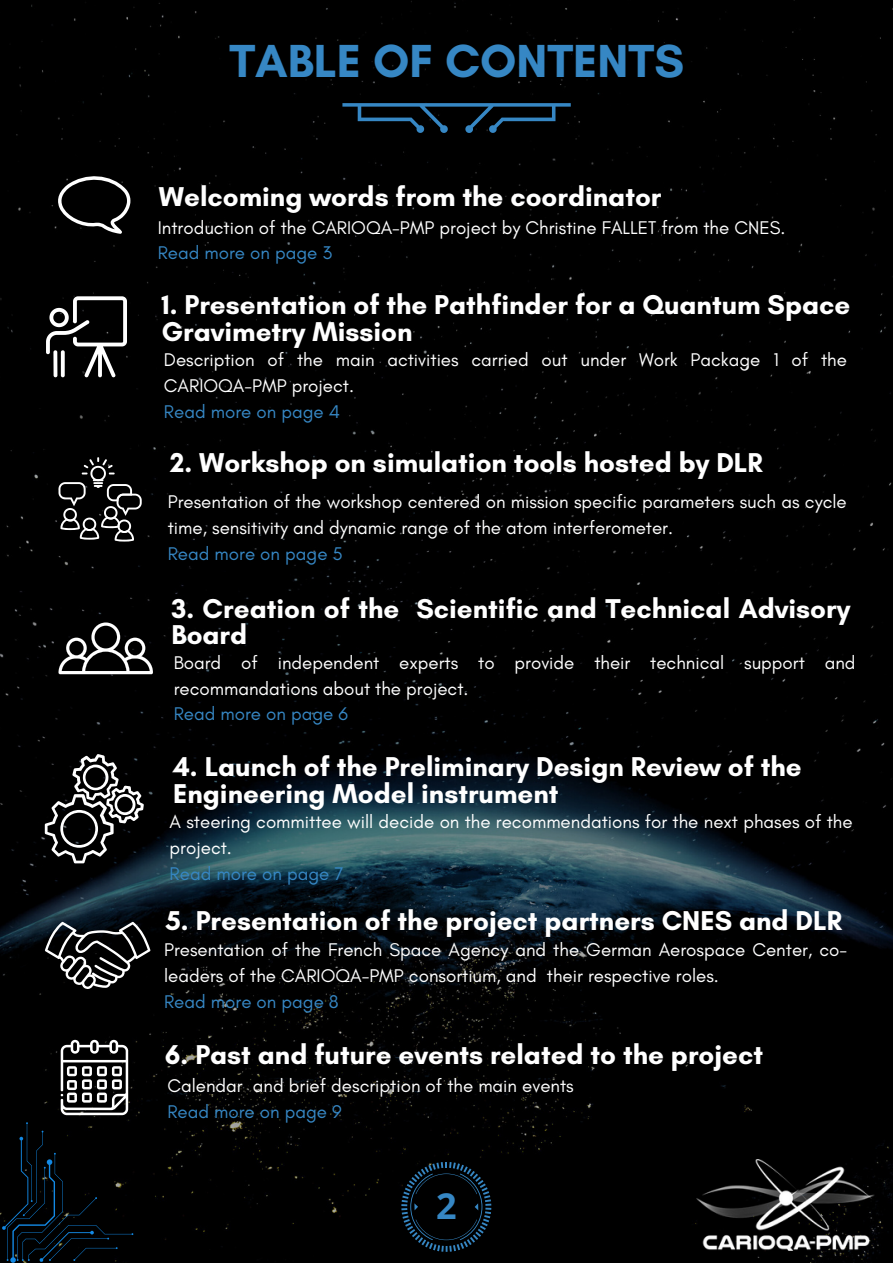
<style>
.page{position:relative;width:893px;height:1264px;background:#fff}
.page>*{position:absolute;margin:0;border:0;box-sizing:border-box;transform-origin:0 0}
.t1{font:700 47.25px "Glacial Indifference";color:#3687c4}
.t2{font:700 36px "Open Sans";color:#3687c4}
.t3{font:700 27.75px/27px "Glacial Indifference";color:#fff}
.t4{font:18.75px/25.8px "Glacial Indifference";color:#fff}
.t5{font:18.75px "Glacial Indifference";color:#3687c4}
.s1{color:#3687c4}
</style>
<div class="page">
<img style="left:0;top:0;width:892px;height:1262px">
<svg style="left:401px;top:1161px;width:90px;height:90px;background:#061017"></svg>
<svg style="left:2px;top:1122px;width:131px;height:140px;background:#01060a"></svg>
<svg style="left:58px;top:457px;width:84px;height:84px;background:#292929"></svg>
<svg style="left:45px;top:754px;width:99px;height:109px;background:#343434"></svg>
<svg style="left:58px;top:622px;width:95px;height:52px"></svg>
<svg style="left:45px;top:921px;width:105px;height:68px;background:#333436"></svg>
<svg style="left:342px;top:103px;width:228px;height:30px;background:#0d2131"></svg>
<img style="left:696px;top:1159px;width:178px;height:91px">
<svg style="left:45px;top:172px;width:89px;height:62px;background:#202020"></svg>
<svg style="left:46px;top:296px;width:81px;height:81px"></svg>
<svg style="left:61px;top:1039px;width:67px;height:76px"></svg>
<p class="t1" style="left:229px;top:32px;width:456px">TABLE OF CONTENTS</p>
<p class="t3" style="left:159px;top:182px;width:504px">Welcoming words from the coordinator</p>
<p class="t4" style="left:158px;top:214px;width:629px">Introduction of the CARIOQA-PMP project by Christine FALLET from the CNES.<br><span class="s1">Read more on page 3</span></p>
<p class="t3" style="left:161px;top:291px;width:690px">1. Presentation of the Pathfinder for a Quantum Space<br>Gravimetry Mission</p>
<p class="t4" style="left:164px;top:346px;width:684px">Description of the main activities carried out under Work Package 1 of the<br>CARIOQA-PMP project.</p>
<p class="t5" style="left:164px;top:400px;width:178px">Read more on page 4</p>
<p class="t3" style="left:170px;top:449px;width:594px">2. Workshop on simulation tools hosted by DLR</p>
<p class="t4" style="left:168px;top:488px;width:680px">Presentation of the workshop centered on mission specific parameters such as cycle time, sensitivity and dynamic range of the atom interferometer.</p>
<p class="t5" style="left:168px;top:542px;width:177px">Read more on page 5</p>
<p class="t3" style="left:171px;top:594px;width:680px">3. Creation of the Scientific and Technical Advisory<br>Board</p>
<p class="t4" style="left:174px;top:649px;width:683px">Board of independent experts to provide their technical support and recommandations about the project.</p>
<p class="t5" style="left:174px;top:702px;width:176px">Read more on page 6</p>
<p class="t3" style="left:173px;top:752px;width:630px">4. Launch of the Preliminary Design Review of the<br>Engineering Model instrument</p>
<p class="t4" style="left:170px;top:808px;width:684px">A steering committee will decide on the recommendations for the next phases of the project.</p>
<p class="t5" style="left:170px;top:862px;width:175px">Read more on page 7</p>
<p class="t3" style="left:166px;top:906px;width:677px">5. Presentation of the project partners CNES and DLR</p>
<p class="t4" style="left:164px;top:936px;width:684px">Presentation of the French Space Agency and the German Aerospace Center, co&shy;leaders of the CARIOQA-PMP consortium, and their respective roles.</p>
<p class="t5" style="left:164px;top:989px;width:176px">Read more on page 8</p>
<p class="t3" style="left:165px;top:1040px;width:599px">6. Past and future events related to the project</p>
<p class="t4" style="left:167px;top:1072px;width:408px">Calendar and brief description of the main events</p>
<p class="t5" style="left:167px;top:1099px;width:176px">Read more on page 9</p>
<p class="t2" style="left:436px;top:1180px;width:22px">2</p>
</div>
